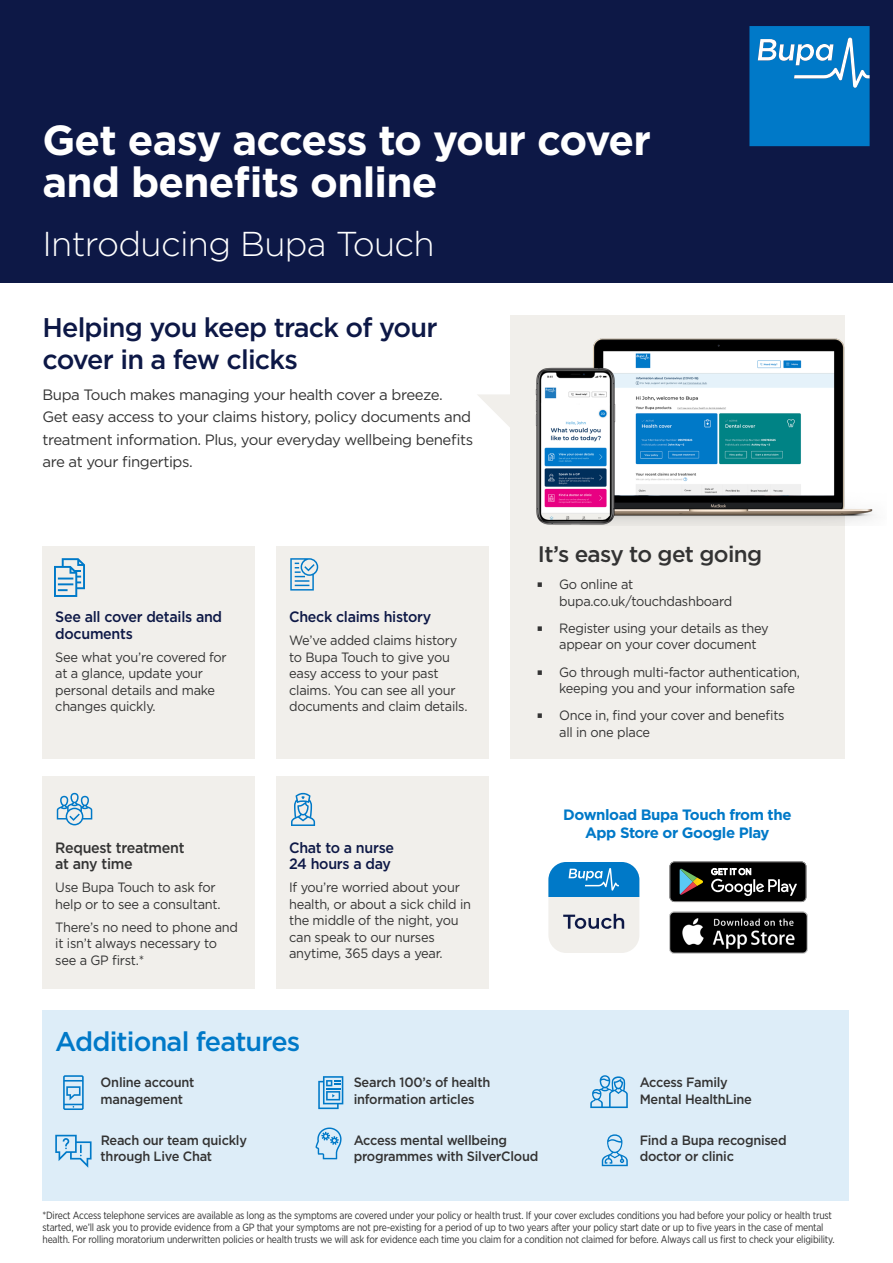
<style>
.page{position:relative;width:893px;height:1263px;background:#fff}
.page>*{position:absolute;margin:0;border:0;box-sizing:border-box;transform-origin:0 0}
.t1{font:700 42px/42px "Gotham";letter-spacing:-.02em;color:#fff}
.t2{font:300 34.5px "Gotham";letter-spacing:-.02em;color:#fff}
.t3{font:500 27px/31.5px "Gotham";letter-spacing:-.03em;color:#0d1846}
.t4{font:500 27px "Gotham";letter-spacing:-.03em;color:#0079c8}
.t5{font:500 22.5px "Gotham";letter-spacing:-.03em;color:#333}
.t6{font:15px/22.5px "Gotham";letter-spacing:-.03em;color:#333}
.t7{font:500 15px/16.5px "Gotham";letter-spacing:-.02em;color:#0d1846;scale:.95 1}
.t8{font:700 15px/18px "Gotham";letter-spacing:-.03em;color:#0079c8;text-align:center}
.t9{font:500 15px/16.5px "Gotham";letter-spacing:-.02em;color:#333;scale:.95 1}
.t10{font:13.5px/16.5px "Gotham";letter-spacing:-.02em;color:#333;scale:.95 1}
.t11{font:500 13.5px/16.5px "Gotham";letter-spacing:-.02em;color:#333;scale:.95 1}
.t12{font:10.5px/12px "Gotham Narrow";letter-spacing:-.02em;color:#333;scale:.95 1}
</style>
<div class="page">
<div style="left:43px;top:776px;width:212px;height:213px;background:#f1efeb"></div>
<div style="left:43px;top:1010px;width:806px;height:190px;background:#ddedf8"></div>
<div style="left:510px;top:315px;width:335px;height:443px;background:#f1efeb"></div>
<div style="left:43px;top:546px;width:212px;height:212px;background:#f1efeb"></div>
<div style="left:276px;top:776px;width:213px;height:213px;background:#f1efeb"></div>
<div style="left:276px;top:546px;width:213px;height:212px;background:#f1efeb"></div>
<div style="left:0;top:0;width:893px;height:283px;background:#0d1846"></div>
<svg style="left:749px;top:26px;width:121px;height:120px;background:#1683ca"></svg>
<svg style="left:54px;top:558px;width:31px;height:39px"></svg>
<svg style="left:290px;top:558px;width:28px;height:32px"></svg>
<svg style="left:57px;top:793px;width:35px;height:32px"></svg>
<svg style="left:291px;top:793px;width:24px;height:33px"></svg>
<svg style="left:63px;top:1075px;width:21px;height:35px"></svg>
<svg style="left:55px;top:1135px;width:37px;height:33px"></svg>
<svg style="left:318px;top:1076px;width:25px;height:33px"></svg>
<svg style="left:315px;top:1127px;width:27px;height:32px"></svg>
<svg style="left:477px;top:394px;width:59px;height:33px"></svg>
<img style="left:593px;top:338px;width:281px;height:186px">
<img style="left:536px;top:367px;width:80px;height:158px">
<svg style="left:548px;top:862px;width:91px;height:91px;background:#98c0da"></svg>
<img style="left:669px;top:911px;width:139px;height:43px">
<svg style="left:669px;top:862px;width:137px;height:40px;background:#2b2d2c"></svg>
<svg style="left:590px;top:1075px;width:38px;height:33px"></svg>
<svg style="left:602px;top:1134px;width:26px;height:32px"></svg>
<p class="t1" style="left:43px;top:118px;width:610px">Get easy access to your cover and benefts online</p>
<p class="t2" style="left:43px;top:225px;width:394px">Introducing Bupa Touch</p>
<h2 class="t3" style="left:43px;top:311px;width:397px">Helping you keep track of your cover in a few clicks</h2>
<p class="t6" style="left:43px;top:383px;width:432px">Bupa Touch makes managing your health cover a breeze.<br>Get easy access to your claims history, policy documents and treatment information. Plus, your everyday wellbeing benefts</p>
<p class="t6" style="left:43px;top:450px;width:152px">are at your fngertips.</p>
<p class="t7" style="left:55px;top:608px;width:177px">See all cover details and documents</p>
<p class="t10" style="left:55px;top:648px;width:182px">See what you’re covered for at a glance, update your personal details and make changes quickly.</p>
<p class="t9" style="left:55px;top:839px;width:138px">Request treatment at any time</p>
<p class="t10" style="left:55px;top:879px;width:175px">Use Bupa Touch to ask for help or to see a consultant.</p>
<p class="t10" style="left:55px;top:918px;width:194px">There’s no need to phone and it isn’t always necessary to see a GP frst.*</p>
<p class="t7" style="left:289px;top:608px;width:151px">Check claims history</p>
<p class="t10" style="left:289px;top:632px;width:189px">We’ve added claims history to Bupa Touch to give you easy access to your past claims. You can see all your documents and claim details.</p>
<p class="t7" style="left:289px;top:839px;width:112px">Chat to a nurse<br>24 hours a day</p>
<p class="t10" style="left:289px;top:879px;width:193px">If you’re worried about your health, or about a sick child in the middle of the night, you can speak to our nurses anytime, 365 days a year.</p>
<h2 class="t4" style="left:55px;top:1026px;width:247px">Additional features</h2>
<p class="t11" style="left:101px;top:1074px;width:100px">Online account</p>
<p class="t11" style="left:354px;top:1074px;width:145px">Search 100’s of health</p>
<p class="t11" style="left:101px;top:1090px;width:88px">management</p>
<p class="t11" style="left:354px;top:1090px;width:129px">information articles</p>
<p class="t11" style="left:101px;top:1131px;width:156px">Reach our team quickly</p>
<p class="t11" style="left:354px;top:1131px;width:163px">Access mental wellbeing</p>
<h3 class="t5" style="left:538px;top:541px;width:226px">It’s easy to get going</h3>
<p class="t10" style="left:559px;top:576px;width:184px">Go online at bupa.co.uk/touchdashboard</p>
<p class="t10" style="left:559px;top:620px;width:222px">Register using your details as they appear on your cover document</p>
<p class="t10" style="left:559px;top:663px;width:255px">Go through multi-factor authentication, keeping you and your information safe</p>
<p class="t10" style="left:559px;top:707px;width:239px">Once in, fnd your cover and benefts all in one place</p>
<p class="t8" style="left:563px;top:805px;width:230px">Download Bupa Touch from the<br>App Store or Google Play</p>
<p class="t11" style="left:640px;top:1074px;width:120px">Access Family<br>Mental HealthLine</p>
<p class="t11" style="left:640px;top:1131px;width:156px">Find a Bupa recognised</p>
<p class="t11" style="left:101px;top:1148px;width:119px">through Live Chat</p>
<p class="t11" style="left:354px;top:1148px;width:196px">programmes with SilverCloud</p>
<p class="t11" style="left:640px;top:1148px;width:101px">doctor or clinic</p>
<p class="t12" style="left:43px;top:1209px;width:835px">*Direct Access telephone services are available as long as the symptoms are covered under your policy or health trust. If your cover excludes conditions you had before your policy or health trust started, we’ll ask you to provide evidence from a GP that your symptoms are not pre-existing for a period of up to two years after your policy start date or up to fve years in the case of mental health. For rolling moratorium underwritten policies or health trusts we will ask for evidence each time you claim for a condition not claimed for before. Always call us frst to check your eligibility.</p>
</div>
